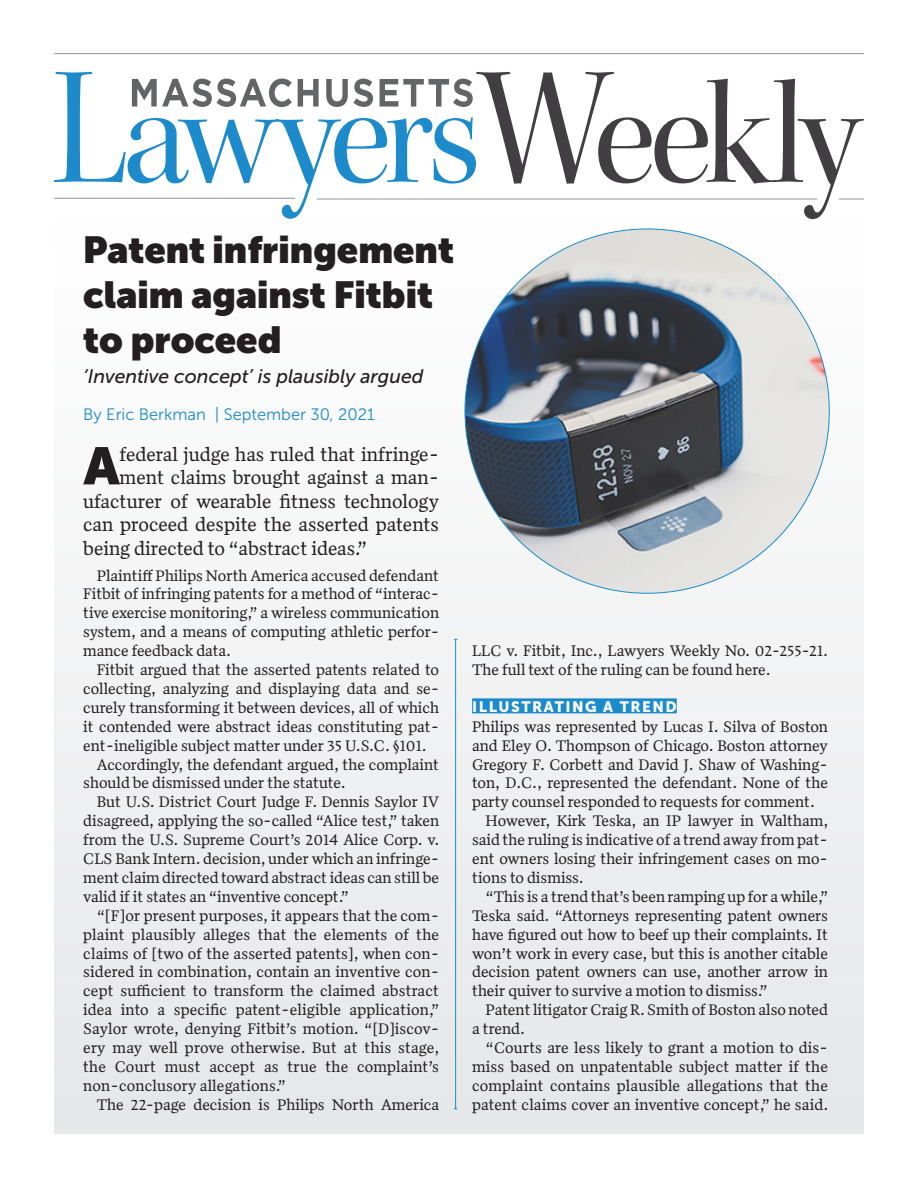
<style>
.page{position:relative;width:918px;height:1188px;background:#fff}
.page>*{position:absolute;margin:0;border:0;box-sizing:border-box;transform-origin:0 0}
.Lead_para{font:900 52.2px "Museo Sans Display";color:#231f20}
.t1{font:900 37.5px/45px "Museo Sans Display";color:#231f20}
.Lead_para-2{font:19.5px "Quiosco";color:#231f20}
.Head{font:italic 19.5px "Museo Sans 500";color:#231f20}
.t2{font:16.5px "Museo Sans 300";color:#1b8bcb}
.RagRight_indent{font:15.75px/18.9px "Quiosco";color:#231f20;text-align:justify}
.Subhead_highlite{font:15px "Museo Sans 900";letter-spacing:.1em;color:#fff}
</style>
<div class="page">
<div style="left:54px;top:219px;width:810px;height:915px;background:linear-gradient(to right,#f3f3f4,#edeef0)"></div>
<svg style="left:476px;top:72px;width:388px;height:147px"></svg>
<svg style="left:54px;top:72px;width:422px;height:147px"></svg>
<svg style="left:132px;top:78px;width:341px;height:29px"></svg>
<div style="left:472px;top:698px;width:205px;height:15px;background:#1b8bcb"></div>
<hr style="left:54px;top:198px;width:241px;height:1px;background:#939598">
<hr style="left:54px;top:53px;width:810px;height:1px;background:#939598">
<hr style="left:317px;top:199px;width:500px;height:1px;background:#939598">
<svg style="left:839px;top:199px;width:25px;height:1px"></svg>
<hr style="left:455px;top:639px;width:1px;height:470px;background:#1b8bcb">
<img style="left:465px;top:229px;width:364px;height:364px;border-radius:182px">
<p class="t1" style="left:83px;top:227px;width:372px">Patent infringement claim against Fitbit to proceed</p>
<p class="Head" style="left:83px;top:365px;width:342px">‘Inventive concept’ is plausibly argued</p>
<p class="t2" style="left:83px;top:405px;width:293px">By Eric Berkman | September 30, 2021</p>
<p class="Lead_para" style="left:84px;top:436px;width:38px">A</p>
<p class="Lead_para-2" style="left:120px;top:442px;width:321px">federal judge has ruled that infringe-</p>
<p class="Lead_para-2" style="left:120px;top:465px;width:321px">ment claims brought against a man-</p>
<p class="Lead_para-2" style="left:83px;top:489px;width:357px">ufacturer of wearable fitness technology</p>
<p class="Lead_para-2" style="left:83px;top:512px;width:357px">can proceed despite the asserted patents</p>
<p class="Lead_para-2" style="left:83px;top:536px;width:286px">being directed to “abstract ideas.”</p>
<p class="RagRight_indent" style="left:83px;top:566px;width:357px;text-indent:14px">Plaintiff Philips North America accused defendant Fitbit of infringing patents for a method of “interac&shy;tive exercise monitoring,” a wireless communication system, and a means of computing athletic perfor&shy;mance feedback data.</p>
<p class="RagRight_indent" style="left:83px;top:660px;width:357px;text-indent:14px">Fitbit argued that the asserted patents related to collecting, analyzing and displaying data and se&shy;curely transforming it between devices, all of which it contended were abstract ideas constituting pat&shy;ent-ineligible subject matter under 35 U.S.C. §101.</p>
<p class="RagRight_indent" style="left:83px;top:755px;width:357px;text-indent:14px">Accordingly, the defendant argued, the complaint should be dismissed under the statute.</p>
<p class="RagRight_indent" style="left:83px;top:793px;width:358px;text-indent:14px">But U.S. District Court Judge F. Dennis Saylor IV disagreed, applying the so-called “Alice test,” taken from the U.S. Supreme Court’s 2014 Alice Corp. v.<br>CLS Bank Intern. decision, under which an infringe&shy;ment claim directed toward abstract ideas can still be valid if it states an “inventive concept.”</p>
<p class="RagRight_indent" style="left:83px;top:906px;width:358px;text-indent:14px">“[F]or present purposes, it appears that the com&shy;plaint plausibly alleges that the elements of the claims of [two of the asserted patents], when con&shy;sidered in combination, contain an inventive con&shy;cept sufficient to transform the claimed abstract idea into a specific patent-eligible application,” Saylor wrote, denying Fitbit’s motion. “[D]iscov&shy;ery may well prove otherwise. But at this stage, the Court must accept as true the complaint’s non-conclusory allegations.”</p>
<p class="RagRight_indent" style="left:97px;top:1095px;width:344px">The 22-page decision is Philips North America</p>
<p class="RagRight_indent" style="left:472px;top:641px;width:358px">LLC v. Fitbit, Inc., Lawyers Weekly No. 02-255-21.<br>The full text of the ruling can be found here.</p>
<p class="Subhead_highlite" style="left:472px;top:698px;width:206px">ILLUSTRATING A TREND</p>
<p class="RagRight_indent" style="left:472px;top:717px;width:357px">Philips was represented by Lucas I. Silva of Boston and Eley O. Thompson of Chicago. Boston attorney Gregory F. Corbett and David J. Shaw of Washing&shy;ton, D.C., represented the defendant. None of the party counsel responded to requests for comment.</p>
<p class="RagRight_indent" style="left:472px;top:812px;width:358px;text-indent:14px">However, Kirk Teska, an IP lawyer in Waltham, said the ruling is indicative of a trend away from pat&shy;ent owners losing their infringement cases on mo&shy;tions to dismiss.</p>
<p class="RagRight_indent" style="left:472px;top:887px;width:358px;text-indent:14px">“This is a trend that’s been ramping up for a while,” Teska said. “Attorneys representing patent owners have figured out how to beef up their complaints. It won’t work in every case, but this is another citable decision patent owners can use, another arrow in their quiver to survive a motion to dismiss.”</p>
<p class="RagRight_indent" style="left:472px;top:1001px;width:357px;text-indent:14px">Patent litigator Craig R. Smith of Boston also noted a trend.</p>
<p class="RagRight_indent" style="left:472px;top:1038px;width:358px;text-indent:14px">“Courts are less likely to grant a motion to dis&shy;miss based on unpatentable subject matter if the complaint contains plausible allegations that the patent claims cover an inventive concept,” he said.</p>
</div>
